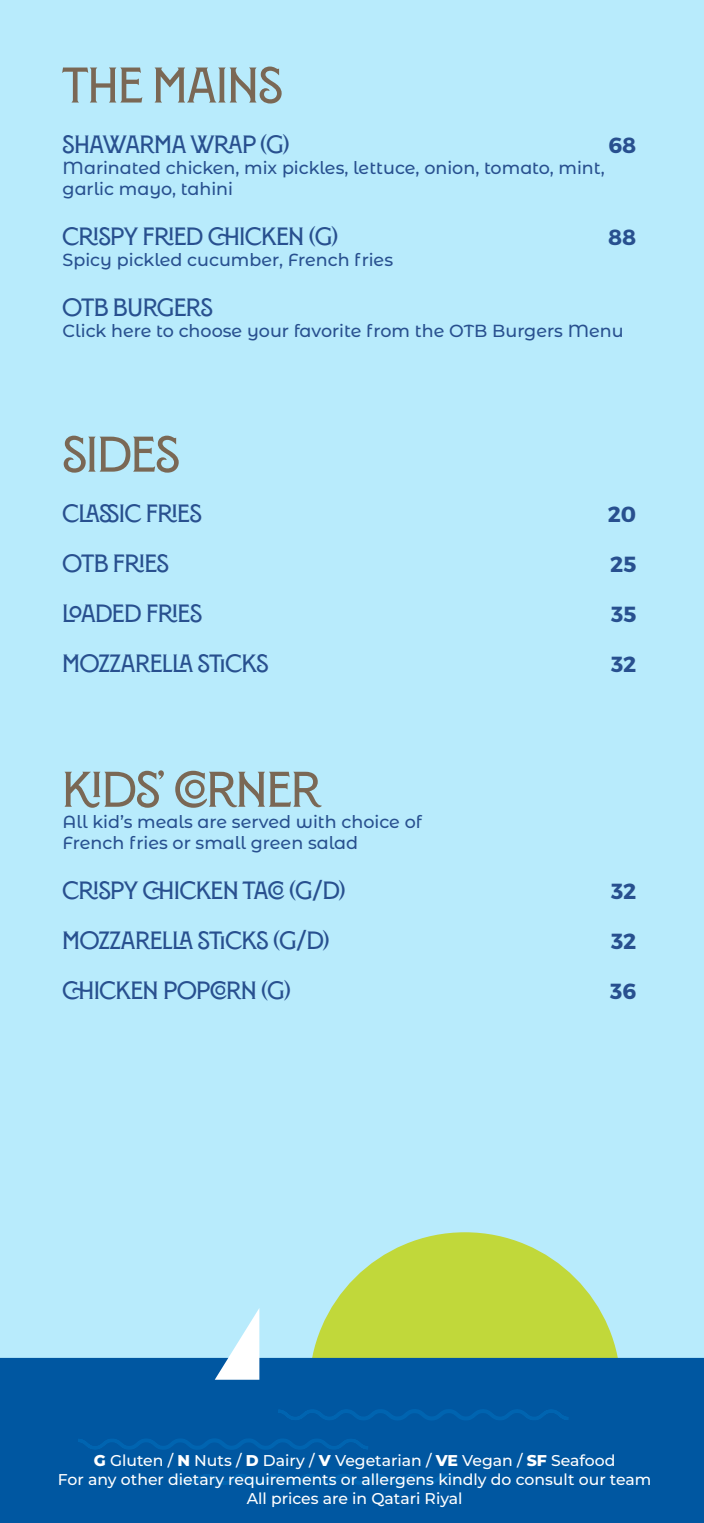
<style>
.page{position:relative;width:704px;height:1523px;background:#fff}
.page>*{position:absolute;margin:0;border:0;box-sizing:border-box;transform-origin:0 0}
.t1{font:600 50px "Montecatini Pro Normale";letter-spacing:.015em;color:#7a6855}
.t2{font:600 25px "Montecatini Pro Normale";color:#28508f}
.t3{font:600 25px "Montecatini Pro Normale";letter-spacing:.025em;color:#28508f}
.t4{font:700 21.88px "Montserrat";color:#28508f}
.t5{font:500 17.5px/21px "Montserrat Alternates";color:#28508f}
.t6{font:500 15.62px/18.8px "Montserrat";color:#fff;text-align:center}
.s1{font-weight:800}
</style>
<div class="page">
<div style="left:0;top:0;width:703px;height:1522px;background:#b8ebfc"></div>
<svg style="left:312px;top:1232px;width:306px;height:125px;fill:#c1d83a"></svg>
<div style="left:0;top:1357px;width:703px;height:165px;background:#0057a1"></div>
<svg style="left:75px;top:1436px;width:296px;height:16px;background:#005aa4"></svg>
<svg style="left:170px;top:1471px;width:296px;height:16px;background:#005aa4"></svg>
<svg style="left:275px;top:1406px;width:296px;height:16px;background:#005aa4"></svg>
<svg style="left:214px;top:1309px;width:45px;height:70px"></svg>
<h1 class="t1" style="left:62px;top:58px;width:216px">THE MAINS</h1>
<h2 class="t2" style="left:62px;top:130px;width:228px">SHAWARMA WRAP (G)</h2>
<p class="t4" style="left:608px;top:131px;width:29px">68</p>
<p class="t5" style="left:62px;top:156px;width:543px">Marinated chicken, mix pickles, lettuce, onion, tomato, mint, garlic mayo, tahini</p>
<h2 class="t2" style="left:62px;top:222px;width:277px">CRISPY FRIED CHICKEN (G)</h2>
<p class="t4" style="left:607px;top:223px;width:30px">88</p>
<p class="t5" style="left:62px;top:248px;width:332px">Spicy pickled cucumber, French fries</p>
<h2 class="t2" style="left:62px;top:293px;width:16px">OTB</h2>
<h2 class="t2" style="left:113px;top:293px;width:101px">BU RGERS</h2>
<p class="t5" style="left:62px;top:319px;width:562px">Click here to choose your favorite from the OTB Burgers Menu</p>
<h1 class="t1" style="left:62px;top:427px;width:113px">SIDES</h1>
<h2 class="t2" style="left:62px;top:499px;width:138px">CLASSIC FRIES</h2>
<p class="t4" style="left:607px;top:500px;width:30px">20</p>
<h2 class="t2" style="left:62px;top:549px;width:16px">OTB</h2>
<h2 class="t2" style="left:113px;top:549px;width:51px">FRIES</h2>
<p class="t4" style="left:609px;top:550px;width:28px">25</p>
<h2 class="t2" style="left:62px;top:599px;width:134px">LOADED FRIES</h2>
<p class="t4" style="left:610px;top:600px;width:27px">35</p>
<h2 class="t2" style="left:62px;top:649px;width:51px">MOZZAR</h2>
<h2 class="t3" style="left:150px;top:649px;width:117px">ELLA STICKS</h2>
<p class="t4" style="left:610px;top:650px;width:27px">32</p>
<h1 class="t1" style="left:62px;top:762px;width:258px">KIDS’ CORNER</h1>
<p class="t5" style="left:62px;top:810px;width:360px">All kid’s meals are served with choice of<br>French fries or small green salad</p>
<h2 class="t2" style="left:62px;top:876px;width:284px">CRISPY CHICKEN TACO(G/D)</h2>
<p class="t4" style="left:610px;top:877px;width:27px">32</p>
<h2 class="t2" style="left:62px;top:926px;width:51px">MOZZAR</h2>
<h2 class="t3" style="left:150px;top:926px;width:181px">ELLA STICKS (G/D)</h2>
<p class="t4" style="left:610px;top:927px;width:27px">32</p>
<h2 class="t2" style="left:62px;top:976px;width:229px">CHICKEN POPCORN (G)</h2>
<p class="t4" style="left:610px;top:977px;width:28px">36</p>
<p class="t6" style="left:58px;top:1450px;width:594px"><span class="s1">G</span> Gluten / <span class="s1">N</span> Nuts / <span class="s1">D</span> Dairy / <span class="s1">V</span> Vegetarian / <span class="s1">VE</span> Vegan / <span class="s1">SF</span> Seafood<br>For any other dietary requirements or allergens kindly do consult our team<br>All prices are in Qatari Riyal</p>
</div>
